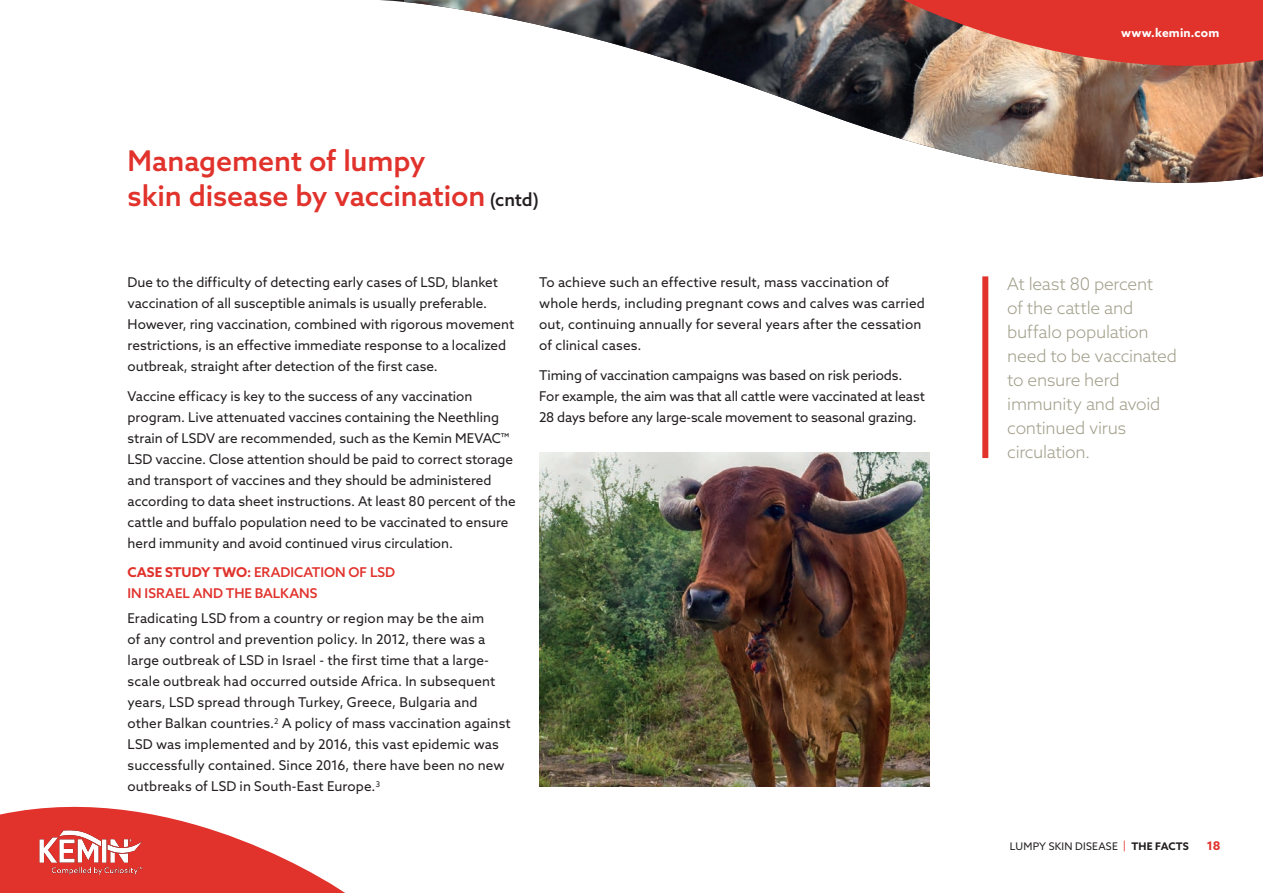
<style>
.page{position:relative;width:1263px;height:893px;background:#fff}
.page>*{position:absolute;margin:0;border:0;box-sizing:border-box;transform-origin:0 0}
.t1{font:500 28.5px/34.2px "Azo Sans";letter-spacing:-.005em;color:#e1322c}
.t2{font:300 17.25px/24px "Azo Sans";letter-spacing:-.015em;color:#a19e8a}
.t3{font:13.5px/21px "Azo Sans";color:#231f20}
.t4{font:500 13.5px/21px "Azo Sans";color:#e1322c}
.t5{font:700 12px "Azo Sans";letter-spacing:.015em;color:#fff}
.t6{font:700 12px "Azo Sans";color:#e1322c}
.t7{font:10.5px "Azo Sans";letter-spacing:.02em;color:#231f20}
.s1{font-size:18px;color:#231f20}
.s2{font-weight:700}
.s3{color:#e1322c}
</style>
<div class="page">
<img style="left:404px;top:0;width:859px;height:183px">
<svg style="left:904px;top:0;width:359px;height:89px"></svg>
<svg style="left:0;top:806px;width:345px;height:87px"></svg>
<img style="left:539px;top:453px;width:390px;height:334px">
<div style="left:982px;top:276px;width:6px;height:182px;background:#e1322c"></div>
<img style="left:40px;top:830px;width:103px;height:44px">
<h1 class="t1" style="left:128px;top:144px;width:413px">Management of lumpy<br>skin disease by vaccination <span class="s1">(cntd)</span></h1>
<p class="t3" style="left:128px;top:272px;width:388px">Due to the difficulty of detecting early cases of LSD, blanket vaccination of all susceptible animals is usually preferable.<br>However, ring vaccination, combined with rigorous movement restrictions, is an effective immediate response to a localized outbreak, straight after detection of the first case.</p>
<p class="t3" style="left:128px;top:385px;width:390px">Vaccine efficacy is key to the success of any vaccination program. Live attenuated vaccines containing the Neethling strain of LSDV are recommended, such as the Kemin MEVAC™ LSD vaccine. Close attention should be paid to correct storage and transport of vaccines and they should be administered according to data sheet instructions. At least 80 percent of the cattle and buffalo population need to be vaccinated to ensure herd immunity and avoid continued virus circulation.</p>
<p class="t4" style="left:128px;top:562px;width:269px"><span class="s2">CASE STUDY TWO:</span> ERADICATION OF LSD<br>IN ISRAEL AND THE BALKANS</p>
<p class="t3" style="left:128px;top:608px;width:385px">Eradicating LSD from a country or region may be the aim<br>of any control and prevention policy. In 2012, there was a large outbreak of LSD in Israel - the first time that a large&shy;scale outbreak had occurred outside Africa. In subsequent years, LSD spread through Turkey, Greece, Bulgaria and other Balkan countries.<sup>2</sup> A policy of mass vaccination against LSD was implemented and by 2016, this vast epidemic was successfully contained. Since 2016, there have been no new outbreaks of LSD in South-East Europe.<sup>3</sup></p>
<p class="t3" style="left:539px;top:272px;width:387px">To achieve such an effective result, mass vaccination of whole herds, including pregnant cows and calves was carried out, continuing annually for several years after the cessation of clinical cases.</p>
<p class="t3" style="left:539px;top:364px;width:387px">Timing of vaccination campaigns was based on risk periods.<br>For example, the aim was that all cattle were vaccinated at least<br>28 days before any large-scale movement to seasonal grazing.</p>
<p class="t5" style="left:1121px;top:24px;width:100px">www.kemin.com</p>
<p class="t2" style="left:1007px;top:272px;width:171px">At least 80 percent<br>of the cattle and buffalo population need to be vaccinated to ensure herd immunity and avoid continued virus circulation.</p>
<p class="t7" style="left:1010px;top:840px;width:181px">LUMPY SKIN DISEASE <span class="s3">|</span> <span class="s2">THE FACTS</span></p>
<p class="t6" style="left:1207px;top:838px;width:15px">18</p>
</div>
